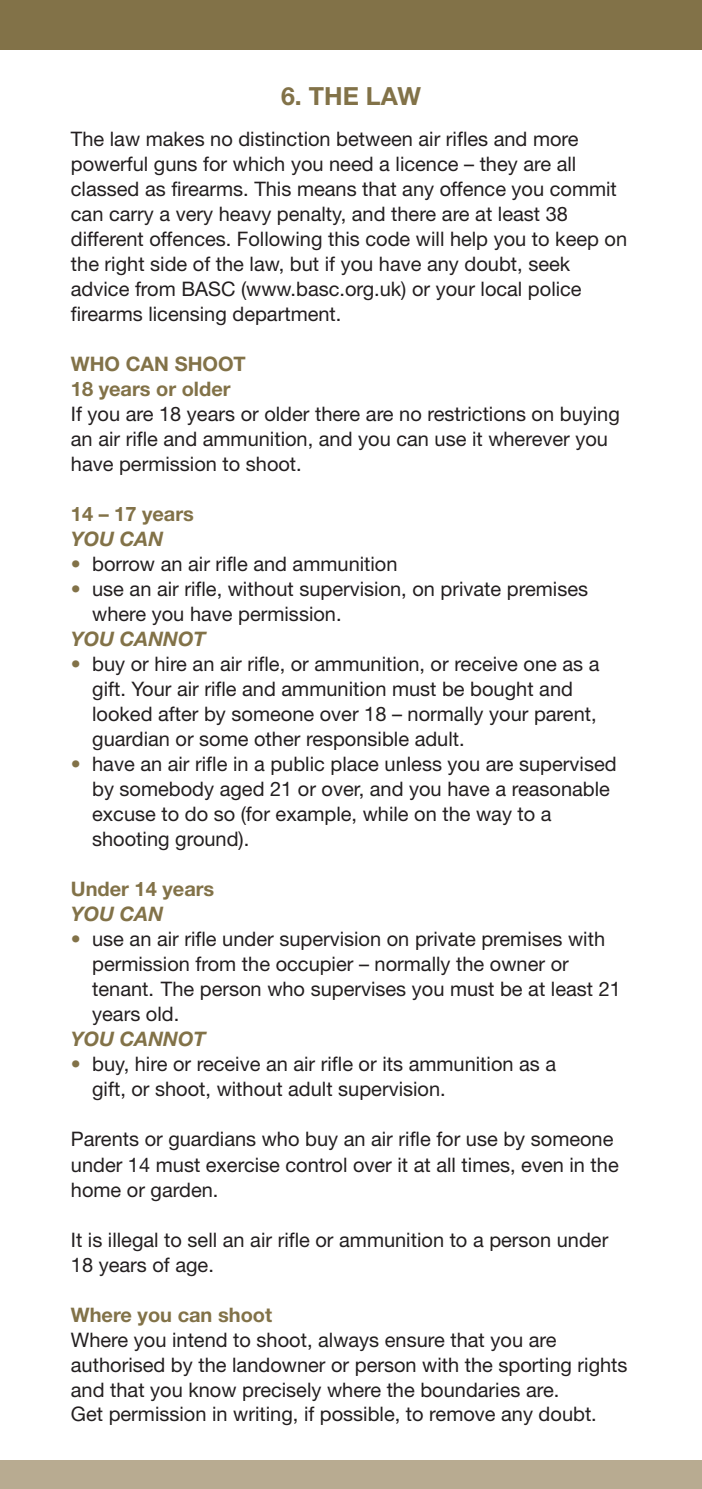
<style>
.page{position:relative;width:702px;height:1489px;background:#fff}
.page>*{position:absolute;margin:0;border:0;box-sizing:border-box;transform-origin:0 0}
.t1{font:700 25px "Helvetica Neue LT";color:#827248}
.t2{font:20px/25px "Helvetica Neue LT";color:#231f20}
.t3{font:700 20px/25px "Helvetica Neue LT";color:#827248}
.t4{font:italic 700 20px "Helvetica Neue LT";color:#827248}
.s1{font-weight:700;color:#827248}
</style>
<div class="page">
<div style="left:0;top:0;width:702px;height:50px;background:#827248"></div>
<div style="left:0;top:1460px;width:702px;height:28px;background:#b8ab91"></div>
<p class="t1" style="left:281px;top:81px;width:141px">6. THE LAW</p>
<p class="t2" style="left:71px;top:126px;width:557px">The law makes no distinction between air rifles and more powerful guns for which you need a licence – they are all classed as firearms. This means that any offence you commit can carry a very heavy penalty, and there are at least 38 different offences. Following this code will help you to keep on the right side of the law, but if you have any doubt, seek advice from BASC (www.basc.org.uk) or your local police firearms licensing department.</p>
<p class="t3" style="left:71px;top:351px;width:176px">WHO CAN SHOOT<br>18 years or older</p>
<p class="t2" style="left:71px;top:401px;width:550px">If you are 18 years or older there are no restrictions on buying an air rifle and ammunition, and you can use it wherever you have permission to shoot.</p>
<p class="t3" style="left:71px;top:501px;width:125px">14 – 17 years</p>
<p class="t4" style="left:71px;top:526px;width:94px">YOU CAN</p>
<p class="t2" style="left:71px;top:551px;width:328px"><span class="s1">•</span> borrow an air rifle and ammunition</p>
<p class="t2" style="left:92px;top:576px;width:497px;text-indent:-21px"><span class="s1">•</span> use an air rifle, without supervision, on private premises where you have permission.</p>
<p class="t4" style="left:71px;top:626px;width:136px">YOU CANNOT</p>
<p class="t2" style="left:92px;top:651px;width:509px;text-indent:-21px"><span class="s1">•</span> buy or hire an air rifle, or ammunition, or receive one as a gift. Your air rifle and ammunition must be bought and looked after by someone over 18 – normally your parent, guardian or some other responsible adult.</p>
<p class="t2" style="left:92px;top:751px;width:526px;text-indent:-21px"><span class="s1">•</span> have an air rifle in a public place unless you are supervised by somebody aged 21 or over, and you have a reasonable excuse to do so (for example, while on the way to a shooting ground).</p>
<p class="t3" style="left:71px;top:876px;width:145px">Under 14 years</p>
<p class="t4" style="left:71px;top:901px;width:94px">YOU CAN</p>
<p class="t2" style="left:92px;top:926px;width:530px;text-indent:-21px"><span class="s1">•</span> use an air rifle under supervision on private premises with permission from the occupier – normally the owner or tenant. The person who supervises you must be at least 21 years old.</p>
<p class="t4" style="left:71px;top:1026px;width:136px">YOU CANNOT</p>
<p class="t2" style="left:92px;top:1051px;width:465px;text-indent:-21px"><span class="s1">•</span> buy, hire or receive an air rifle or its ammunition as a gift, or shoot, without adult supervision.</p>
<p class="t2" style="left:71px;top:1126px;width:549px">Parents or guardians who buy an air rifle for use by someone under 14 must exercise control over it at all times, even in the home or garden.</p>
<p class="t2" style="left:71px;top:1226px;width:539px">It is illegal to sell an air rifle or ammunition to a person under<br>18 years of age.</p>
<p class="t3" style="left:71px;top:1301px;width:203px">Where you can shoot</p>
<p class="t2" style="left:71px;top:1326px;width:558px">Where you intend to shoot, always ensure that you are authorised by the landowner or person with the sporting rights and that you know precisely where the boundaries are.<br>Get permission in writing, if possible, to remove any doubt.</p>
</div>
